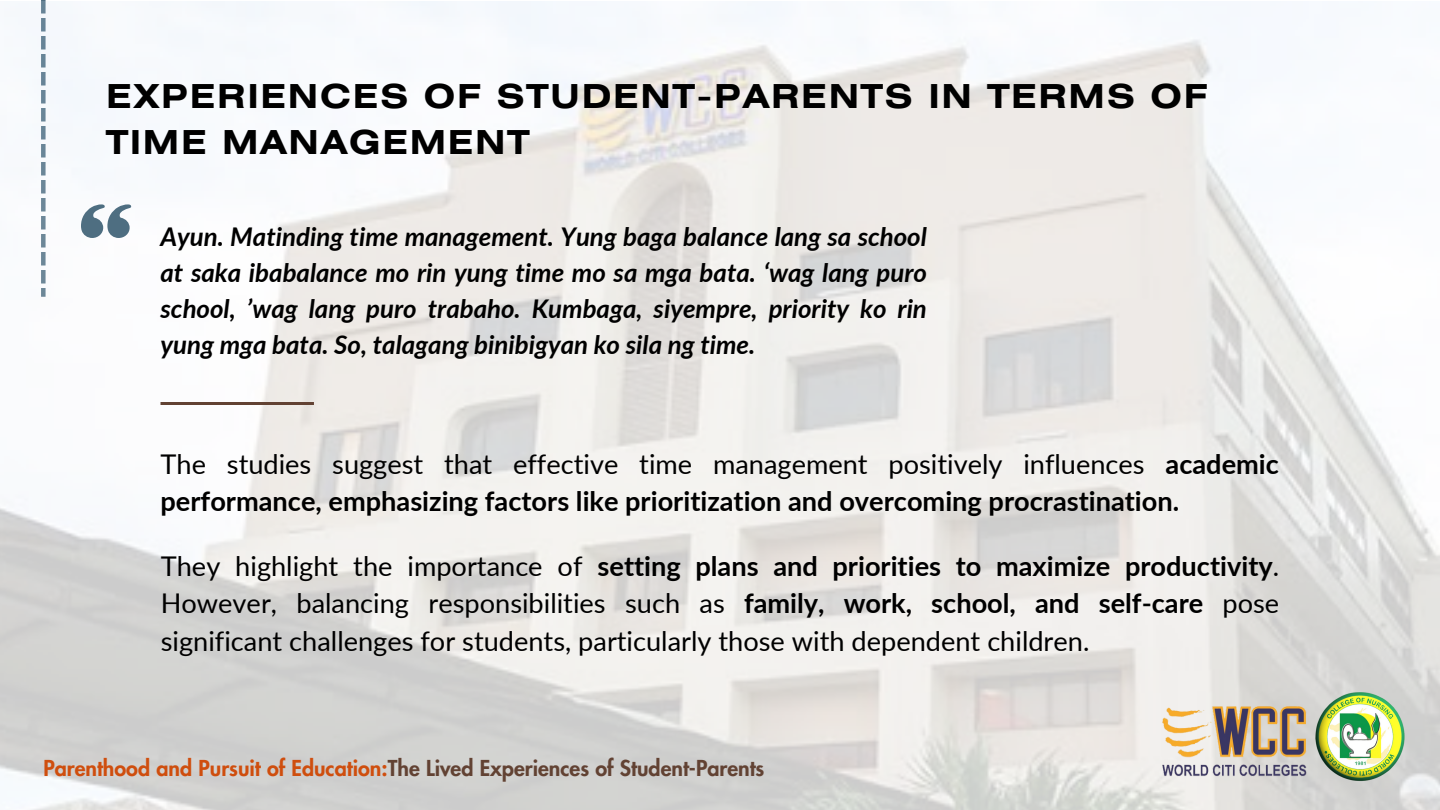
<style>
.page{position:relative;width:1440px;height:810px;background:#fff}
.page>*{position:absolute;margin:0;border:0;box-sizing:border-box;transform-origin:0 0}
.t1{font:700 33px/45.8px "Helios Ext";letter-spacing:.05em;color:#000}
.t2{font:27.2px/37.5px "Lato";color:#000;text-align:justify}
.t3{font:700 27.2px/37.5px "Lato";color:#000}
.t4{font:italic 700 25.8px/36px "Lato";color:#000;text-align:justify}
.t5{font:800 21.5px "Futura LT Pro";color:#624233}
.s1{font-weight:400}
.s2{font-weight:700}
.s3{color:#cf4e0e}
</style>
<div class="page">
<img style="left:0;top:2px;width:1440px;height:808px">
<img style="left:1152px;top:693px;width:159px;height:86px">
<img style="left:1312px;top:689px;width:94px;height:93px">
<svg style="left:81px;top:204px;width:50px;height:34px"></svg>
<hr style="left:161px;top:402px;width:153px;height:3px;background:#624233">
<p class="t1" style="left:106px;top:77px;width:1103px">EXPERIENCES OF STUDENT-PARENTS IN TERMS OF<br>TIME MANAGEMENT</p>
<h3 class="t4" style="left:161px;top:218px;width:768px">Ayun. Matinding time management. Yung baga balance lang sa school at saka ibabalance mo rin yung time mo sa mga bata. ‘wag lang puro school, ’wag lang puro trabaho. Kumbaga, siyempre, priority ko rin yung mga bata. So, talagang binibigyan ko sila ng time.</h3>
<p class="t3" style="left:161px;top:444px;width:1120px"><span class="s1">The studies suggest that effective time management positively influences</span> academic performance, emphasizing factors like prioritization and overcoming procrastination.</p>
<p class="t2" style="left:161px;top:547px;width:1120px">They highlight the importance of <span class="s2">setting plans and priorities to maximize productivity</span>.<br>However, balancing responsibilities such as <span class="s2">family, work, school, and self-care</span> pose significant challenges for students, particularly those with dependent children.</p>
<h2 class="t5" style="left:43px;top:758px;width:723px"><span class="s3">Parenthood and Pursuit of Education:</span>The Lived Experiences of Student-Parents</h2>
</div>
